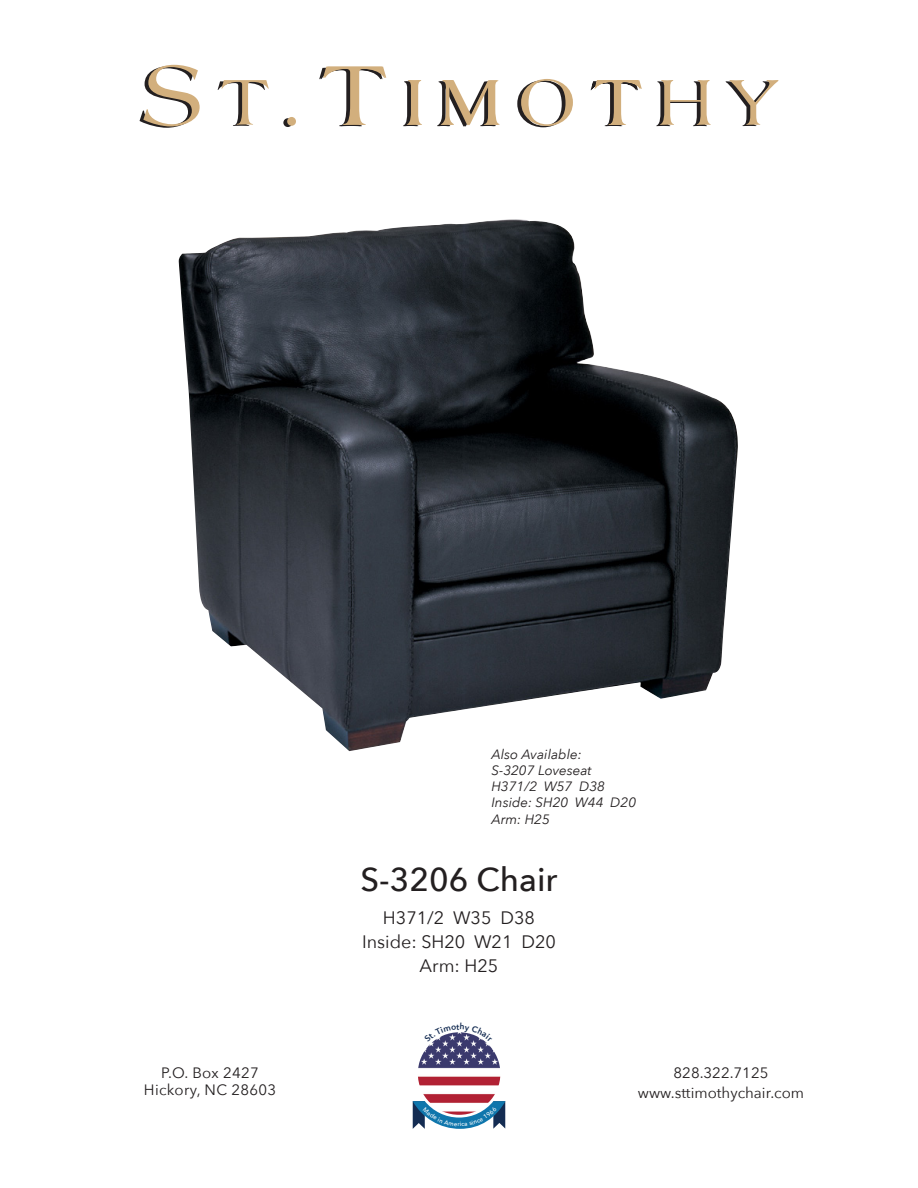
<style>
.page{position:relative;width:918px;height:1188px;background:#fff}
.page>*{position:absolute;margin:0;border:0;box-sizing:border-box;transform-origin:0 0}
.t1{font:500 33px "Avenir Next";color:#231f20}
.t2{font:18px "Avenir Next";color:#231f20}
.t3{font:15px "Avenir Next";color:#231f20}
.t4{font:15px "Avenir Next";letter-spacing:.02em;color:#231f20}
.t5{font:italic 13.5px "Avenir Next";color:#231f20}
</style>
<div class="page">
<div style="left:283px;top:118px;width:9px;height:9px;background:#231f20;border-radius:50%"></div>
<svg style="left:140px;top:65px;width:60px;height:63px"></svg>
<svg style="left:218px;top:80px;width:51px;height:46px"></svg>
<div style="left:287px;top:117px;width:9px;height:9px;background:#d2af7d;border-radius:50%"></div>
<svg style="left:319px;top:67px;width:67px;height:59px"></svg>
<svg style="left:403px;top:80px;width:19px;height:46px"></svg>
<svg style="left:437px;top:80px;width:63px;height:47px"></svg>
<svg style="left:517px;top:79px;width:56px;height:48px"></svg>
<svg style="left:591px;top:80px;width:51px;height:46px"></svg>
<svg style="left:656px;top:80px;width:55px;height:46px"></svg>
<svg style="left:726px;top:80px;width:52px;height:46px"></svg>
<img style="left:418px;top:1032px;width:82px;height:83px;border-radius:41px">
<img style="left:179px;top:219px;width:559px;height:532px">
<svg style="left:413px;top:1101px;width:92px;height:28px"></svg>
<svg style="left:432px;top:1032px;width:54px;height:10px"></svg>
<p class="t3" style="left:161px;top:1060px;width:99px">P.O. Box 2427</p>
<p class="t4" style="left:144px;top:1077px;width:134px">Hickory, NC 28603</p>
<p class="t5" style="left:491px;top:743px;width:92px">Also Available:</p>
<p class="t5" style="left:491px;top:759px;width:102px">S-3207 Loveseat</p>
<p class="t5" style="left:491px;top:775px;width:115px">H371/2 W57 D38</p>
<p class="t5" style="left:491px;top:791px;width:146px">Inside: SH20 W44 D20</p>
<p class="t5" style="left:491px;top:807px;width:60px">Arm: H25</p>
<p class="t1" style="left:360px;top:851px;width:199px">S-3206 Chair</p>
<p class="t2" style="left:383px;top:902px;width:154px">H371/2 W35 D38</p>
<p class="t2" style="left:362px;top:926px;width:195px">Inside: SH20 W21 D20</p>
<p class="t2" style="left:420px;top:950px;width:80px">Arm: H25</p>
<p class="t3" style="left:674px;top:1060px;width:96px">828.322.7125</p>
<p class="t3" style="left:638px;top:1080px;width:168px">www.sttimothychair.com</p>
</div>
